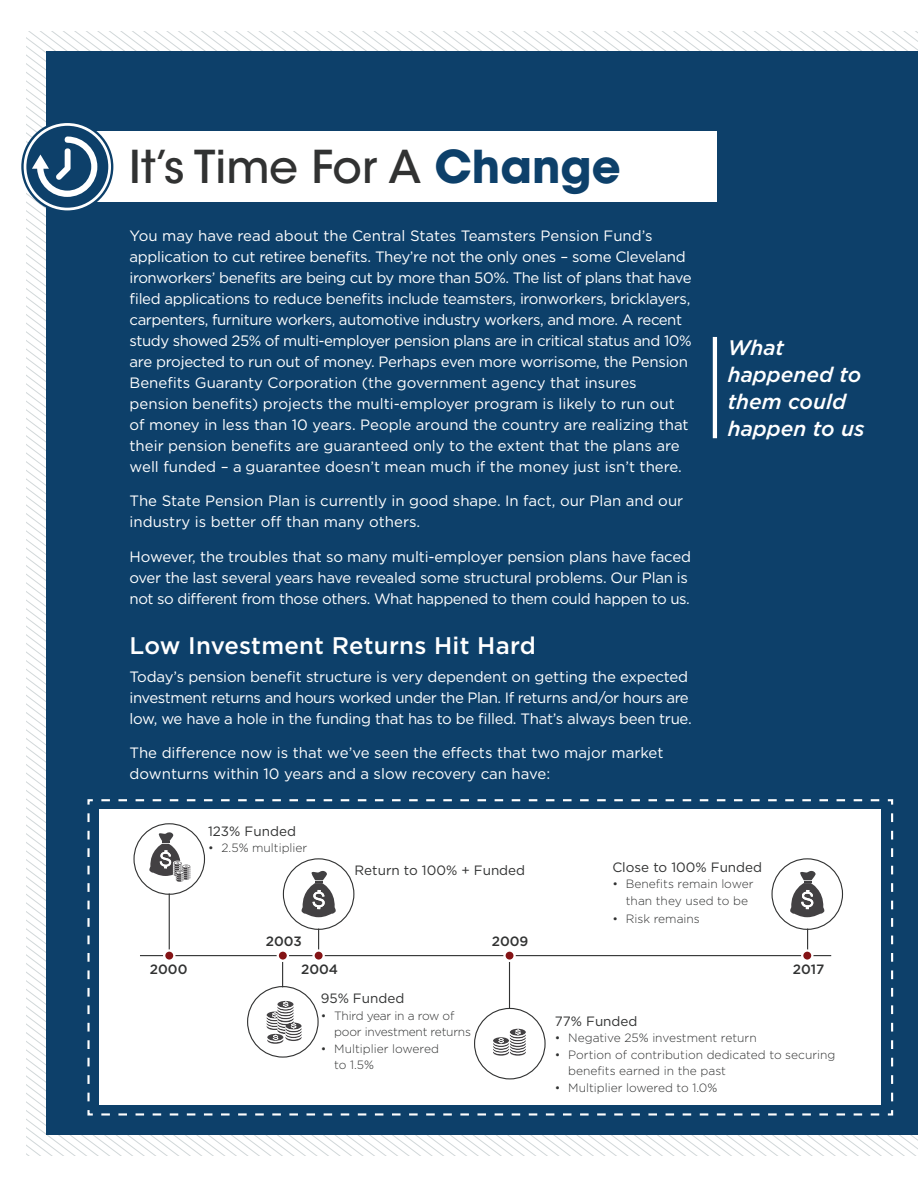
<style>
.page{position:relative;width:918px;height:1188px;background:#fff}
.page>*{position:absolute;margin:0;border:0;box-sizing:border-box;transform-origin:0 0}
.t1{font:500 45px "ITC Avant Garde Std";color:#313232}
.Body{font:500 24px "Gotham";letter-spacing:.01em;color:#fff}
.Body-2{font:italic 500 21px/27px "Gotham";color:#fff}
.Body-3{font:15px/21px "Gotham";letter-spacing:-.02em;color:#fff}
.Body-4{font:15px/21px "Gotham";color:#fff}
.Body-5{font:13.5px "Gotham";color:#313232}
.t2{font:500 13.5px "Gotham";color:#313232}
.t3{font:300 12px/16.5px "Gotham";color:#313232}
.t4{font:300 12px/16.5px "Gotham";letter-spacing:-.02em;color:#313232}
.s1{font-weight:700;color:#0d406a}
</style>
<div class="page">
<svg style="left:27px;top:31px;width:891px;height:46px"></svg>
<svg style="left:27px;top:126px;width:20px;height:986px"></svg>
<div style="left:47px;top:51px;width:871px;height:1084px;background:#0d406a"></div>
<div style="left:55px;top:132px;width:662px;height:70px;background:#fff"></div>
<svg style="left:21px;top:121px;width:92px;height:92px;fill:#0d406a"></svg>
<div style="left:24px;top:123px;width:87px;height:87px;border:3px solid #fff;border-radius:50%"></div>
<svg style="left:32px;top:136px;width:65px;height:61px"></svg>
<hr style="left:713px;top:337px;width:4px;height:101px;background:#fff">
<svg style="left:27px;top:1112px;width:891px;height:43px"></svg>
<svg style="left:86px;top:799px;width:808px;height:318px"></svg>
<div style="left:99px;top:809px;width:782px;height:296px;background:#fff"></div>
<hr style="left:169px;top:893px;width:1px;height:58px;background:#313232">
<div style="left:133px;top:823px;width:72px;height:72px;border:1px solid #313232;border-radius:50%"></div>
<div style="left:283px;top:858px;width:71px;height:72px;border:1px solid #313232;border-radius:50%"></div>
<div style="left:247px;top:986px;width:72px;height:72px;border:1px solid #313232;border-radius:50%"></div>
<div style="left:474px;top:1008px;width:72px;height:71px;border:1px solid #313232;border-radius:50%"></div>
<div style="left:771px;top:858px;width:72px;height:72px;border:1px solid #313232;border-radius:50%"></div>
<svg style="left:318px;top:929px;width:1px;height:20px"></svg>
<svg style="left:807px;top:929px;width:1px;height:20px"></svg>
<svg style="left:282px;top:962px;width:1px;height:25px"></svg>
<hr style="left:509px;top:962px;width:1px;height:46px;background:#313232">
<hr style="left:140px;top:955px;width:691px;height:1px;background:#313232">
<div style="left:164px;top:951px;width:10px;height:10px;background:#841315;border-radius:50%"></div>
<div style="left:163px;top:949px;width:12px;height:13px;border:2px solid #fff;border-radius:50%"></div>
<div style="left:278px;top:951px;width:10px;height:10px;background:#841315;border-radius:50%"></div>
<div style="left:277px;top:949px;width:12px;height:13px;border:2px solid #fff;border-radius:50%"></div>
<svg style="left:314px;top:951px;width:10px;height:10px"></svg>
<div style="left:312px;top:949px;width:13px;height:13px;border:2px solid #fff;border-radius:50%"></div>
<svg style="left:504px;top:951px;width:11px;height:10px"></svg>
<div style="left:503px;top:949px;width:13px;height:13px;border:2px solid #fff;border-radius:50%"></div>
<div style="left:802px;top:951px;width:10px;height:10px;background:#841315;border-radius:50%"></div>
<div style="left:801px;top:949px;width:12px;height:13px;border:2px solid #fff;border-radius:50%"></div>
<svg style="left:149px;top:832px;width:42px;height:50px"></svg>
<svg style="left:267px;top:1001px;width:35px;height:43px"></svg>
<svg style="left:493px;top:1029px;width:33px;height:27px"></svg>
<svg style="left:301px;top:871px;width:35px;height:46px"></svg>
<svg style="left:790px;top:871px;width:35px;height:46px"></svg>
<p class="t1" style="left:129px;top:139px;width:493px">It’s Time For A <span class="s1">Change</span></p>
<p class="Body-3" style="left:130px;top:224px;width:564px">You may have read about the Central States Teamsters Pension Fund’s application to cut retiree benefits. They’re not the only ones – some Cleveland ironworkers’ benefits are being cut by more than 50%. The list of plans that have filed applications to reduce benefits include teamsters, ironworkers, bricklayers, carpenters, furniture workers, automotive industry workers, and more. A recent study showed 25% of multi-employer pension plans are in critical status and 10% are projected to run out of money. Perhaps even more worrisome, the Pension Benefits Guaranty Corporation (the government agency that insures pension benefits) projects the multi-employer program is likely to run out of money in less than 10 years. People around the country are realizing that their pension benefits are guaranteed only to the extent that the plans are well funded – a guarantee doesn’t mean much if the money just isn’t there.</p>
<p class="Body-4" style="left:130px;top:490px;width:555px">The State Pension Plan is currently in good shape. In fact, our Plan and our industry is better off than many others.</p>
<p class="Body-3" style="left:130px;top:545px;width:563px">However, the troubles that so many multi-employer pension plans have faced over the last several years have revealed some structural problems. Our Plan is not so different from those others. What happened to them could happen to us.</p>
<p class="Body" style="left:130px;top:631px;width:408px">Low Investment Returns Hit Hard</p>
<p class="Body-3" style="left:130px;top:665px;width:564px">Today’s pension benefit structure is very dependent on getting the expected investment returns and hours worked under the Plan. If returns and/or hours are low, we have a hole in the funding that has to be filled. That’s always been true.</p>
<p class="Body-4" style="left:130px;top:742px;width:535px">The difference now is that we’ve seen the effects that two major market downturns within 10 years and a slow recovery can have:</p>
<p class="Body-5" style="left:208px;top:823px;width:89px">123% Funded</p>
<p class="t3" style="left:208px;top:840px;width:101px">• 2.5% multiplier</p>
<p class="Body-2" style="left:728px;top:334px;width:138px">What happened to them could happen to us</p>
<p class="t2" style="left:150px;top:961px;width:39px">2000</p>
<p class="Body-5" style="left:355px;top:862px;width:172px">Return to 100% + Funded</p>
<p class="Body-5" style="left:612px;top:858px;width:151px">Close to 100% Funded</p>
<p class="t3" style="left:626px;top:875px;width:129px;text-indent:-14px">• Benefits remain lower than they used to be</p>
<p class="t3" style="left:612px;top:910px;width:89px">• Risk remains</p>
<p class="t2" style="left:266px;top:933px;width:38px">2003</p>
<p class="t2" style="left:492px;top:933px;width:38px">2009</p>
<p class="t2" style="left:301px;top:961px;width:39px">2004</p>
<p class="t2" style="left:793px;top:961px;width:33px">2017</p>
<p class="Body-5" style="left:321px;top:990px;width:85px">95% Funded</p>
<p class="t4" style="left:334px;top:1007px;width:138px;text-indent:-14px">• Third year in a row of poor investment returns</p>
<p class="t3" style="left:334px;top:1040px;width:106px;text-indent:-14px">• Multiplier lowered to 1.5%</p>
<p class="Body-5" style="left:555px;top:1013px;width:84px">77% Funded</p>
<p class="t3" style="left:555px;top:1030px;width:203px">• Negative 25% investment return</p>
<p class="t3" style="left:568px;top:1046px;width:269px;text-indent:-14px">• Portion of contribution dedicated to securing benefits earned in the past</p>
<p class="t3" style="left:555px;top:1079px;width:164px">• Multiplier lowered to 1.0%</p>
</div>
